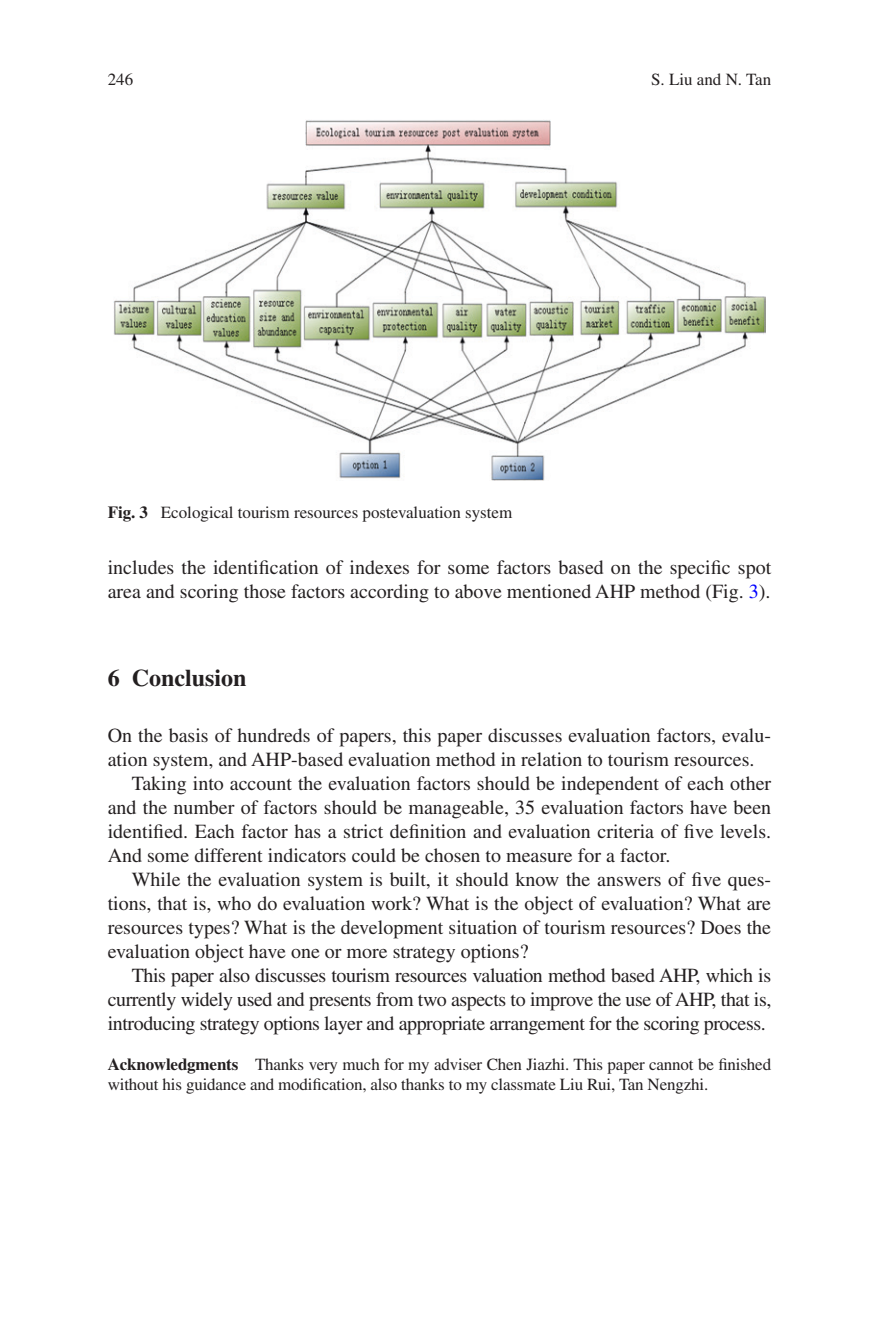
<style>
.page{position:relative;width:879px;height:1333px;background:#fff}
.page>*{position:absolute;margin:0;border:0;box-sizing:border-box;transform-origin:0 0}
.t1{font:700 24px "Times";color:#231f20}
.t2{font:20px/24px "Times";color:#231f20}
.t3{font:20px "Times";letter-spacing:-.02em;color:#231f20}
.t4{font:17px/20px "Times";letter-spacing:-.01em;color:#231f20}
.s1{font-weight:700}
.s2{color:#00f}
</style>
<div class="page">
<img style="left:113px;top:120px;width:652px;height:360px">
<p class="t4" style="left:108px;top:69px;width:27px">246</p>
<p class="t4" style="left:651px;top:69px;width:122px">S. Liu and N. Tan</p>
<p class="t4" style="left:108px;top:502px;width:406px"><span class="s1">Fig. 3</span> Ecological tourism resources postevaluation system</p>
<p class="t2" style="left:108px;top:555px;width:665px">includes the identification of indexes for some factors based on the specific spot area and scoring those factors according to above mentioned AHP method (Fig. <span class="s2">3</span>).</p>
<p class="t1" style="left:108px;top:663px;width:140px">6 Conclusion</p>
<p class="t2" style="left:108px;top:723px;width:665px">On the basis of hundreds of papers, this paper discusses evaluation factors, evalu-</p>
<p class="t2" style="left:108px;top:747px;width:648px">ation system, and AHP-based evaluation method in relation to tourism resources.</p>
<p class="t2" style="left:132px;top:771px;width:641px">Taking into account the evaluation factors should be independent of each other</p>
<p class="t2" style="left:108px;top:795px;width:665px">and the number of factors should be manageable, 35 evaluation factors have been</p>
<p class="t2" style="left:108px;top:819px;width:665px">identified. Each factor has a strict definition and evaluation criteria of five levels.</p>
<p class="t2" style="left:108px;top:843px;width:564px">And some different indicators could be chosen to measure for a factor.</p>
<p class="t2" style="left:132px;top:867px;width:641px">While the evaluation system is built, it should know the answers of five ques-</p>
<p class="t2" style="left:108px;top:891px;width:665px">tions, that is, who do evaluation work? What is the object of evaluation? What are</p>
<p class="t2" style="left:108px;top:915px;width:665px">resources types? What is the development situation of tourism resources? Does the</p>
<p class="t2" style="left:108px;top:939px;width:422px">evaluation object have one or more strategy options?</p>
<p class="t3" style="left:132px;top:964px;width:641px">This paper also discusses tourism resources valuation method based AHP, which is</p>
<p class="t3" style="left:108px;top:988px;width:665px">currently widely used and presents from two aspects to improve the use of AHP, that is,</p>
<p class="t3" style="left:108px;top:1012px;width:659px">introducing strategy options layer and appropriate arrangement for the scoring process.</p>
<p class="t4" style="left:108px;top:1054px;width:665px"><span class="s1">Acknowledgments</span> Thanks very much for my adviser Chen Jiazhi. This paper cannot be finished without his guidance and modification, also thanks to my classmate Liu Rui, Tan Nengzhi.</p>
</div>
